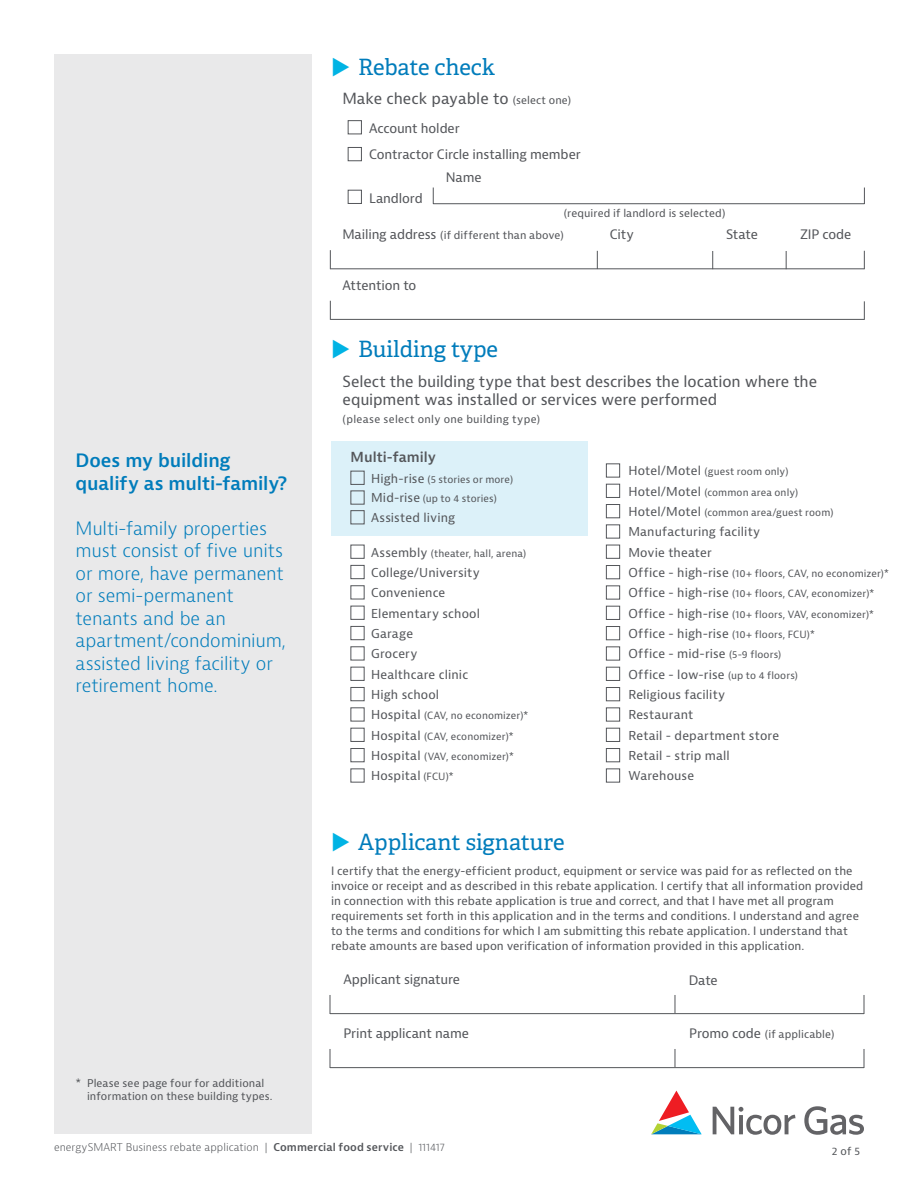
<style>
.page{position:relative;width:918px;height:1188px;background:#fff}
.page>*{position:absolute;margin:0;border:0;box-sizing:border-box;transform-origin:0 0}
.t1{font:22.5px "Adelle";letter-spacing:-.005em;color:#007cbb}
.t2{font:300 18px/22.5px "Bernina Sans";letter-spacing:-.01em;color:#007cbb}
.t3{font:600 18px/22.5px "Bernina Sans";letter-spacing:-.005em;color:#007cbb}
.t4{font:15px/18px "Bernina Sans";letter-spacing:-.005em;color:#54565a}
.t5{font:600 13.5px "Bernina Sans";letter-spacing:.005em;color:#54565a}
.t6{font:12.75px/26px "Bernina Sans";letter-spacing:-.01em;color:#54565a}
.t7{font:12px/20.4px "Bernina Sans";letter-spacing:.01em;color:#54565a}
.t8{font:11.25px/15px "Bernina Sans";color:#54565a}
.t9{font:10.5px/12.6px "Bernina Sans";letter-spacing:.01em;color:#54565a}
.t10{font:300 10.5px "Bernina Sans";letter-spacing:.005em;color:#54565a}
.t11{font:10.5px "Bernina Sans";letter-spacing:.03em;color:#54565a}
.t12{font:9.75px/20.4px "Bernina Sans";letter-spacing:.01em;color:#54565a}
.s1{font-size:10.5px}
.s2{font-size:12.75px}
.s3{font-size:12px}
.s4{font-size:9.75px}
.s5{font-weight:600}
</style>
<div class="page">
<svg style="left:651px;top:1091px;width:51px;height:43px"></svg>
<svg style="left:713px;top:1106px;width:151px;height:29px"></svg>
<div style="left:54px;top:54px;width:258px;height:1080px;background:#e9e9ea"></div>
<hr style="left:330px;top:268px;width:534px;height:1px;background:#54565a">
<svg style="left:330px;top:250px;width:1px;height:19px"></svg>
<svg style="left:864px;top:251px;width:1px;height:18px"></svg>
<svg style="left:597px;top:251px;width:1px;height:17px"></svg>
<svg style="left:712px;top:251px;width:1px;height:18px"></svg>
<svg style="left:786px;top:251px;width:1px;height:18px"></svg>
<hr style="left:330px;top:319px;width:534px;height:1px;background:#54565a">
<svg style="left:330px;top:301px;width:1px;height:19px"></svg>
<svg style="left:864px;top:301px;width:1px;height:19px"></svg>
<div style="left:348px;top:120px;width:14px;height:14px;border:1px solid #54565a"></div>
<div style="left:348px;top:147px;width:14px;height:14px;border:1px solid #54565a"></div>
<div style="left:348px;top:190px;width:14px;height:14px;border:1px solid #54565a"></div>
<div style="left:433px;top:187px;width:432px;height:17px;border:1px solid #54565a"></div>
<hr style="left:330px;top:1013px;width:534px;height:1px;background:#54565a">
<svg style="left:330px;top:995px;width:1px;height:18px"></svg>
<svg style="left:864px;top:995px;width:1px;height:19px"></svg>
<svg style="left:675px;top:995px;width:1px;height:18px"></svg>
<hr style="left:330px;top:1067px;width:534px;height:1px;background:#54565a">
<svg style="left:330px;top:1049px;width:1px;height:18px"></svg>
<svg style="left:864px;top:1049px;width:1px;height:19px"></svg>
<svg style="left:675px;top:1049px;width:1px;height:18px"></svg>
<div style="left:331px;top:441px;width:257px;height:95px;background:#dcf1f9"></div>
<div style="left:350px;top:491px;width:15px;height:14px;border:1px solid #54565a"></div>
<div style="left:350px;top:471px;width:15px;height:14px;border:1px solid #54565a"></div>
<div style="left:350px;top:510px;width:15px;height:14px;border:1px solid #54565a"></div>
<div style="left:350px;top:545px;width:15px;height:14px;border:1px solid #54565a"></div>
<div style="left:350px;top:565px;width:15px;height:14px;border:1px solid #54565a"></div>
<div style="left:350px;top:585px;width:15px;height:14px;border:1px solid #54565a"></div>
<div style="left:350px;top:606px;width:15px;height:14px;border:1px solid #54565a"></div>
<div style="left:350px;top:626px;width:15px;height:14px;border:1px solid #54565a"></div>
<div style="left:350px;top:646px;width:15px;height:14px;border:1px solid #54565a"></div>
<div style="left:350px;top:687px;width:15px;height:14px;border:1px solid #54565a"></div>
<div style="left:350px;top:667px;width:15px;height:14px;border:1px solid #54565a"></div>
<div style="left:350px;top:707px;width:15px;height:14px;border:1px solid #54565a"></div>
<div style="left:350px;top:728px;width:15px;height:14px;border:1px solid #54565a"></div>
<div style="left:606px;top:463px;width:14px;height:15px;border:1px solid #54565a"></div>
<div style="left:606px;top:484px;width:14px;height:14px;border:1px solid #54565a"></div>
<div style="left:606px;top:504px;width:14px;height:14px;border:1px solid #54565a"></div>
<div style="left:606px;top:524px;width:14px;height:15px;border:1px solid #54565a"></div>
<div style="left:606px;top:545px;width:14px;height:14px;border:1px solid #54565a"></div>
<div style="left:606px;top:565px;width:14px;height:14px;border:1px solid #54565a"></div>
<div style="left:606px;top:585px;width:14px;height:15px;border:1px solid #54565a"></div>
<div style="left:606px;top:606px;width:14px;height:14px;border:1px solid #54565a"></div>
<div style="left:606px;top:646px;width:14px;height:15px;border:1px solid #54565a"></div>
<div style="left:606px;top:626px;width:14px;height:14px;border:1px solid #54565a"></div>
<div style="left:606px;top:667px;width:14px;height:14px;border:1px solid #54565a"></div>
<div style="left:606px;top:728px;width:14px;height:14px;border:1px solid #54565a"></div>
<div style="left:606px;top:707px;width:14px;height:15px;border:1px solid #54565a"></div>
<div style="left:606px;top:748px;width:14px;height:14px;border:1px solid #54565a"></div>
<div style="left:606px;top:687px;width:14px;height:14px;border:1px solid #54565a"></div>
<div style="left:606px;top:768px;width:14px;height:15px;border:1px solid #54565a"></div>
<div style="left:350px;top:748px;width:15px;height:14px;border:1px solid #54565a"></div>
<div style="left:350px;top:768px;width:15px;height:15px;border:1px solid #54565a"></div>
<h1 class="t1" style="left:358px;top:53px;width:139px">Rebate check</h1>
<h3 class="t4" style="left:342px;top:90px;width:230px">Make check payable to <span class="s1">(select one)</span></h3>
<p class="t6" style="left:369px;top:116px;width:213px">Account holder<br>Contractor Circle installing member</p>
<p class="t6" style="left:369px;top:186px;width:55px">Landlord</p>
<p class="t9" style="left:564px;top:207px;width:163px">(required if landlord is selected)</p>
<p class="t6" style="left:446px;top:165px;width:37px">Name</p>
<h2 class="t3" style="left:76px;top:450px;width:213px">Does my building qualify as multi-family?</h2>
<h2 class="t2" style="left:76px;top:517px;width:212px">Multi-family properties must consist of five units or more, have permanent or semi-permanent tenants and be an apartment/condominium, assisted living facility or retirement home.</h2>
<p class="t9" style="left:87px;top:1077px;width:187px;text-indent:-11px">* Please see page four for additional information on these building types.</p>
<p class="t9" style="left:342px;top:229px;width:223px"><span class="s2">Mailing address</span> (if different than above)</p>
<p class="t6" style="left:610px;top:222px;width:26px">City</p>
<p class="t6" style="left:342px;top:272px;width:76px">Attention to</p>
<h1 class="t1" style="left:358px;top:336px;width:141px">Building type</h1>
<p class="t6" style="left:726px;top:222px;width:33px">State</p>
<p class="t6" style="left:800px;top:222px;width:53px">ZIP code</p>
<h3 class="t4" style="left:343px;top:373px;width:476px">Select the building type that best describes the location where the equipment was installed or services were performed</h3>
<p class="t11" style="left:343px;top:412px;width:199px">(please select only one building type)</p>
<p class="t5" style="left:350px;top:448px;width:87px">Multi-family</p>
<p class="t12" style="left:628px;top:462px;width:207px"><span class="s3">Hotel/Motel</span> (guest room only)<br><span class="s3">Hotel/Motel</span> (common area only)<br><span class="s3">Hotel/Motel</span> (common area/guest room)</p>
<p class="t7" style="left:628px;top:522px;width:133px">Manufacturing facility<br>Movie theater</p>
<p class="t12" style="left:628px;top:563px;width:262px"><span class="s3">Office - high-rise</span> (10+ floors, CAV, no economizer)*<br><span class="s3">Office - high-rise</span> (10+ floors, CAV, economizer)*<br><span class="s3">Office - high-rise</span> (10+ floors, VAV, economizer)*</p>
<p class="t7" style="left:628px;top:644px;width:154px">Office - mid-rise <span class="s4">(5-9 floors)</span></p>
<p class="t12" style="left:371px;top:469px;width:143px"><span class="s3">High-rise</span> (5 stories or more)</p>
<p class="t7" style="left:371px;top:508px;width:86px">Assisted living</p>
<p class="t12" style="left:371px;top:543px;width:157px"><span class="s3">Assembly</span> (theater, hall, arena)</p>
<p class="t7" style="left:371px;top:563px;width:110px">College/University<br>Convenience<br>Elementary school<br>Garage<br>Grocery</p>
<p class="t7" style="left:371px;top:685px;width:70px">High school</p>
<p class="t12" style="left:371px;top:489px;width:127px"><span class="s3">Mid-rise</span> (up to 4 stories)</p>
<p class="t7" style="left:628px;top:624px;width:188px">Office - high-rise <span class="s4">(10+ floors, FCU)*</span></p>
<p class="t7" style="left:628px;top:664px;width:171px">Office - low-rise <span class="s4">(up to 4 floors)</span></p>
<p class="t7" style="left:371px;top:664px;width:98px">Healthcare clinic</p>
<p class="t12" style="left:371px;top:706px;width:159px"><span class="s3">Hospital</span> (CAV, no economizer)*<br><span class="s3">Hospital</span> (CAV, economizer)*</p>
<p class="t7" style="left:628px;top:685px;width:98px">Religious facility</p>
<p class="t7" style="left:628px;top:705px;width:67px">Restaurant</p>
<p class="t7" style="left:628px;top:746px;width:103px">Retail - strip mall</p>
<p class="t7" style="left:628px;top:725px;width:152px">Retail - department store</p>
<p class="t12" style="left:371px;top:746px;width:145px"><span class="s3">Hospital</span> (VAV, economizer)*</p>
<p class="t7" style="left:371px;top:766px;width:84px">Hospital <span class="s4">(FCU)*</span></p>
<p class="t7" style="left:628px;top:766px;width:67px">Warehouse</p>
<h1 class="t1" style="left:358px;top:828px;width:208px">Applicant signature</h1>
<p class="t8" style="left:331px;top:863px;width:534px">I certify that the energy-efficient product, equipment or service was paid for as reflected on the invoice or receipt and as described in this rebate application. I certify that all information provided in connection with this rebate application is true and correct, and that I have met all program requirements set forth in this application and in the terms and conditions. I understand and agree to the terms and conditions for which I am submitting this rebate application. I understand that rebate amounts are based upon verification of information provided in this application.</p>
<p class="t6" style="left:344px;top:967px;width:118px">Applicant signature</p>
<p class="t6" style="left:689px;top:967px;width:30px">Date</p>
<p class="t6" style="left:344px;top:1020px;width:127px">Print applicant name</p>
<p class="t9" style="left:689px;top:1028px;width:147px"><span class="s2">Promo code</span> (if applicable)</p>
<p class="t10" style="left:54px;top:1140px;width:392px">energySMART Business rebate application | <span class="s5">Commercial food service</span> | 111417</p>
<p class="t9" style="left:832px;top:1145px;width:30px">2 of 5</p>
</div>
